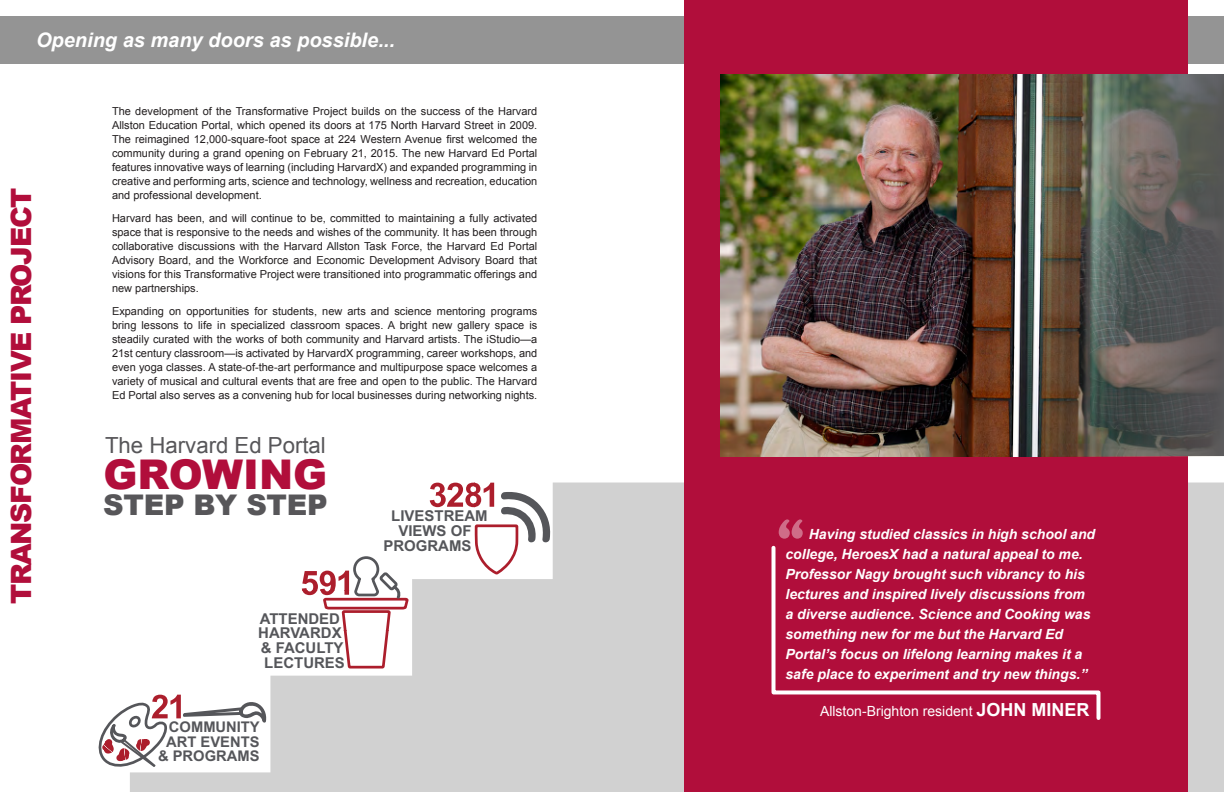
<style>
.page{position:relative;width:1224px;height:792px;background:#fff}
.page>*{position:absolute;margin:0;border:0;box-sizing:border-box;transform-origin:0 0}
.t1{font:900 41px "Arial";color:#b10e3b}
.t2{font:900 28.5px "Arial";letter-spacing:-.01em;color:#575659}
.t3{font:900 28px "Arial";letter-spacing:-.05em;color:#b10e3b}
.t4{font:22.2px "Arial";color:#575659}
.t5{font:italic 700 20px "Arial";color:#fff}
.t6{font:700 15px/14.7px "Arial";color:#55565a;text-align:center}
.t7{font:700 14.7px/14.5px "Arial";color:#55565a;text-align:right}
.t8{font:italic 700 14px/20px "Arial";color:#fff}
.t9{font:14px "Arial";color:#fff}
.t10{font:11px/14px "Arial";color:#231f20;text-align:justify}
.s1{font-weight:700;font-size:18px}
</style>
<div class="page">
<svg style="left:130px;top:483px;width:1094px;height:309px;fill:#d1d1d1"></svg>
<div style="left:0;top:16px;width:1224px;height:48px;background:#949494"></div>
<div style="left:684px;top:0;width:504px;height:792px;background:#b10e3b"></div>
<img style="left:721px;top:75px;width:503px;height:381px">
<svg style="left:99px;top:695px;width:167px;height:78px"></svg>
<svg style="left:302px;top:556px;width:107px;height:114px"></svg>
<svg style="left:771px;top:545px;width:330px;height:175px"></svg>
<svg style="left:779px;top:519px;width:24px;height:20px"></svg>
<svg style="left:430px;top:482px;width:120px;height:92px"></svg>
<p class="t5" style="left:36px;top:27px;width:361px">Opening as many doors as possible...</p>
<p class="t3" style="left:1px;top:604px;width:418px;rotate:-90deg">TRANSFORMATIVE PROJECT</p>
<p class="t10" style="left:112px;top:104px;width:427px">The development of the Transformative Project builds on the success of the Harvard Allston Education Portal, which opened its doors at 175 North Harvard Street in 2009.<br>The reimagined 12,000-square-foot space at 224 Western Avenue first welcomed the community during a grand opening on February 21, 2015. The new Harvard Ed Portal features innovative ways of learning (including HarvardX) and expanded programming in creative and performing arts, science and technology, wellness and recreation, education and professional development.</p>
<p class="t10" style="left:112px;top:211px;width:427px">Harvard has been, and will continue to be, committed to maintaining a fully activated space that is responsive to the needs and wishes of the community. It has been through collaborative discussions with the Harvard Allston Task Force, the Harvard Ed Portal Advisory Board, and the Workforce and Economic Development Advisory Board that visions for this Transformative Project were transitioned into programmatic offerings and new partnerships.</p>
<p class="t10" style="left:112px;top:304px;width:427px">Expanding on opportunities for students, new arts and science mentoring programs bring lessons to life in specialized classroom spaces. A bright new gallery space is steadily curated with the works of both community and Harvard artists. The iStudio—a 21st century classroom—is activated by HarvardX programming, career workshops, and even yoga classes. A state-of-the-art performance and multipurpose space welcomes a variety of musical and cultural events that are free and open to the public. The Harvard Ed Portal also serves as a convening hub for local businesses during networking nights.</p>
<p class="t4" style="left:105px;top:431px;width:222px">The Harvard Ed Portal</p>
<p class="t1" style="left:104px;top:445px;width:225px">GROWING</p>
<p class="t2" style="left:103px;top:484px;width:226px">STEP BY STEP</p>
<p class="t6" style="left:258px;top:611px;width:88px">ATTENDED<br>HARVARDX &amp; FACULTY<br>LECTURES</p>
<p class="t7" style="left:158px;top:720px;width:103px">COMMUNITY<br>ART EVENTS &amp; PROGRAMS</p>
<p class="t6" style="left:391px;top:509px;width:98px">LIVESTREAM</p>
<p class="t6" style="left:398px;top:524px;width:75px">VIEWS OF</p>
<p class="t6" style="left:383px;top:539px;width:90px">PROGRAMS</p>
<p class="t8" style="left:785px;top:524px;width:311px;text-indent:23px">Having studied classics in high school and college, HeroesX had a natural appeal to me.<br>Professor Nagy brought such vibrancy to his lectures and inspired lively discussions from a diverse audience. Science and Cooking was something new for me but the Harvard Ed Portal’s focus on lifelong learning makes it a safe place to experiment and try new things.”</p>
<p class="t9" style="left:820px;top:702px;width:271px">Allston-Brighton resident <span class="s1">JOHN MINER</span></p>
</div>
